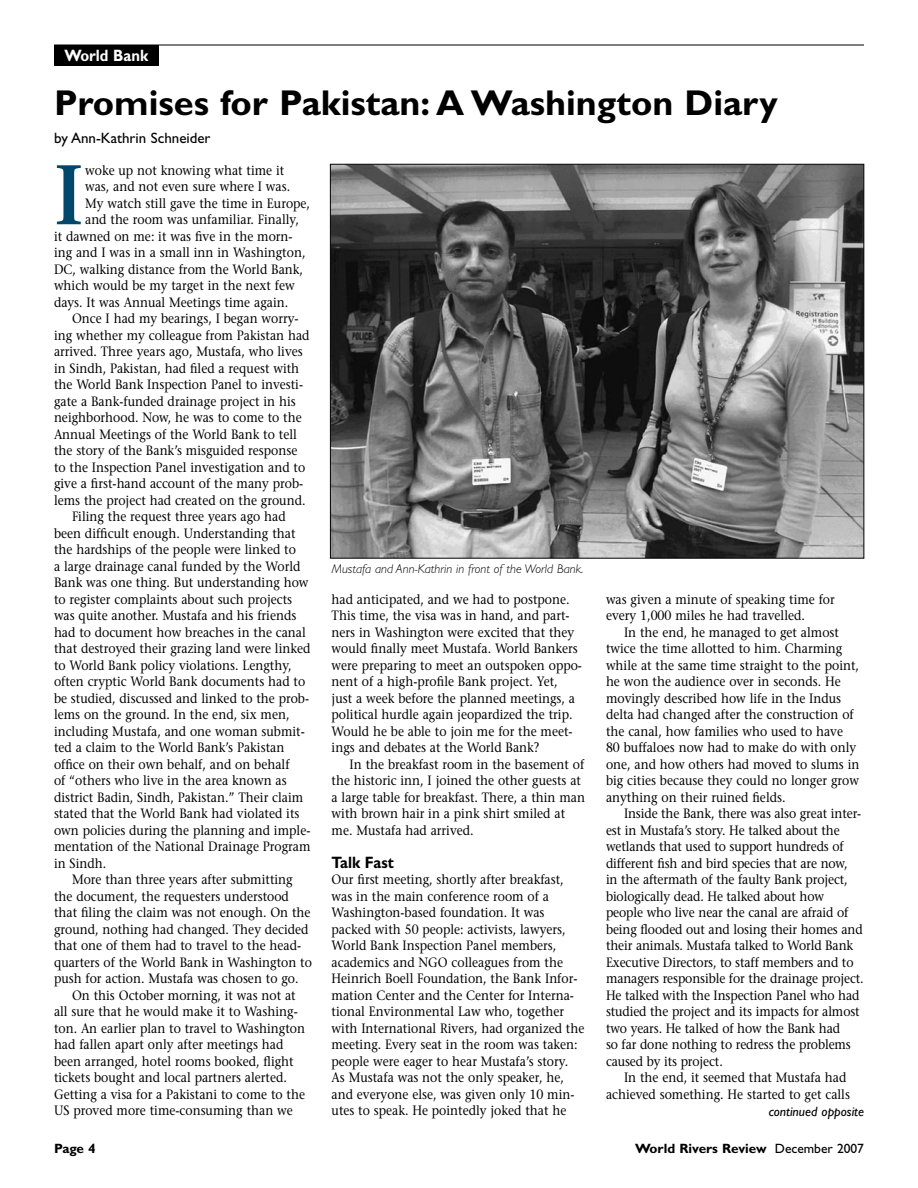
<style>
.page{position:relative;width:918px;height:1188px;background:#fff}
.page>*{position:absolute;margin:0;border:0;box-sizing:border-box;transform-origin:0 0}
.t1{font:600 84.15px "Stone Serif";color:#00476b;scale:.9 1}
.t2{font:700 36px "Gill Sans";color:#000}
.t3{font:700 16.5px "Gill Sans";color:#fff;scale:.9 1}
.t4{font:700 16.5px "Gill Sans";color:#000;scale:.9 1}
.t5{font:15px "Gill Sans";color:#000}
.t6{font:13.5px/16.5px "Stone Serif";color:#000;scale:.9 1}
.t7{font:700 13.5px "Gill Sans";color:#000}
.t8{font:italic 13.5px "Gill Sans";color:#000}
.t9{font:italic 300 12.75px "Gill Sans";color:#000}
.s1{font-weight:400}
</style>
<div class="page">
<hr style="left:54px;top:45px;width:810px;height:1px;background:#000">
<div style="left:54px;top:45px;width:105px;height:21px;background:#000"></div>
<img style="left:332px;top:166px;width:530px;height:391px">
<p class="t3" style="left:64px;top:45px;width:95px">World Bank</p>
<h2 class="t2" style="left:54px;top:81px;width:725px">Promises for Pakistan: A Washington Diary</h2>
<p class="t5" style="left:54px;top:130px;width:158px">by Ann-Kathrin Schneider</p>
<h1 class="t1" style="left:54px;top:145px;width:34px">I</h1>
<p class="t6" style="left:85px;top:162px;width:223px">woke up not knowing what time it</p>
<p class="t6" style="left:85px;top:178px;width:229px">was, and not even sure where I was.</p>
<p class="t6" style="left:85px;top:195px;width:251px">My watch still gave the time in Europe,</p>
<p class="t6" style="left:85px;top:211px;width:239px">and the room was unfamiliar. Finally,</p>
<p class="t6" style="left:54px;top:228px;width:267px">it dawned on me: it was five in the morn-</p>
<p class="t6" style="left:54px;top:244px;width:281px">ing and I was in a small inn in Washington,</p>
<p class="t6" style="left:54px;top:261px;width:278px">DC, walking distance from the World Bank,</p>
<p class="t6" style="left:54px;top:277px;width:269px">which would be my target in the next few</p>
<p class="t6" style="left:54px;top:294px;width:262px">days. It was Annual Meetings time again.</p>
<p class="t6" style="left:72px;top:310px;width:253px">Once I had my bearings, I began worry-</p>
<p class="t6" style="left:54px;top:327px;width:285px">ing whether my colleague from Pakistan had</p>
<p class="t6" style="left:54px;top:343px;width:278px">arrived. Three years ago, Mustafa, who lives</p>
<p class="t6" style="left:54px;top:360px;width:274px">in Sindh, Pakistan, had filed a request with</p>
<p class="t6" style="left:54px;top:376px;width:278px">the World Bank Inspection Panel to investi-</p>
<p class="t6" style="left:54px;top:393px;width:270px">gate a Bank-funded drainage project in his</p>
<p class="t6" style="left:54px;top:409px;width:277px">neighborhood. Now, he was to come to the</p>
<p class="t6" style="left:54px;top:426px;width:271px">Annual Meetings of the World Bank to tell</p>
<p class="t6" style="left:54px;top:442px;width:272px">the story of the Bank’s misguided response</p>
<p class="t6" style="left:54px;top:459px;width:281px">to the Inspection Panel investigation and to</p>
<p class="t6" style="left:54px;top:475px;width:278px">give a first-hand account of the many prob-</p>
<p class="t6" style="left:54px;top:492px;width:281px">lems the project had created on the ground.</p>
<p class="t6" style="left:72px;top:508px;width:239px">Filing the request three years ago had</p>
<p class="t6" style="left:54px;top:525px;width:270px">been difficult enough. Understanding that</p>
<p class="t6" style="left:54px;top:541px;width:270px">the hardships of the people were linked to</p>
<p class="t6" style="left:54px;top:558px;width:275px">a large drainage canal funded by the World</p>
<p class="t6" style="left:54px;top:574px;width:284px">Bank was one thing. But understanding how</p>
<p class="t6" style="left:54px;top:591px;width:266px">to register complaints about such projects</p>
<p class="t6" style="left:54px;top:607px;width:271px">was quite another. Mustafa and his friends</p>
<p class="t6" style="left:54px;top:624px;width:281px">had to document how breaches in the canal</p>
<p class="t6" style="left:54px;top:640px;width:287px">that destroyed their grazing land were linked</p>
<p class="t6" style="left:54px;top:657px;width:266px">to World Bank policy violations. Lengthy,</p>
<p class="t6" style="left:54px;top:673px;width:281px">often cryptic World Bank documents had to</p>
<p class="t6" style="left:54px;top:690px;width:285px">be studied, discussed and linked to the prob-</p>
<p class="t6" style="left:54px;top:706px;width:263px">lems on the ground. In the end, six men,</p>
<p class="t6" style="left:54px;top:723px;width:280px">including Mustafa, and one woman submit-</p>
<p class="t6" style="left:54px;top:739px;width:257px">ted a claim to the World Bank’s Pakistan</p>
<p class="t6" style="left:54px;top:756px;width:263px">office on their own behalf, and on behalf</p>
<p class="t6" style="left:54px;top:772px;width:260px">of “others who live in the area known as</p>
<p class="t6" style="left:54px;top:789px;width:278px">district Badin, Sindh, Pakistan.” Their claim</p>
<p class="t6" style="left:54px;top:805px;width:274px">stated that the World Bank had violated its</p>
<p class="t6" style="left:54px;top:822px;width:286px">own policies during the planning and imple-</p>
<p class="t6" style="left:54px;top:838px;width:287px">mentation of the National Drainage Program</p>
<p class="t6" style="left:54px;top:855px;width:60px">in Sindh.</p>
<p class="t6" style="left:72px;top:871px;width:247px">More than three years after submitting</p>
<p class="t6" style="left:54px;top:888px;width:263px">the document, the requesters understood</p>
<p class="t6" style="left:54px;top:904px;width:287px">that filing the claim was not enough. On the</p>
<p class="t6" style="left:54px;top:921px;width:284px">ground, nothing had changed. They decided</p>
<p class="t6" style="left:54px;top:937px;width:276px">that one of them had to travel to the head-</p>
<p class="t6" style="left:54px;top:954px;width:288px">quarters of the World Bank in Washington to</p>
<p class="t6" style="left:54px;top:970px;width:273px">push for action. Mustafa was chosen to go.</p>
<p class="t6" style="left:72px;top:987px;width:250px">On this October morning, it was not at</p>
<p class="t6" style="left:54px;top:1003px;width:272px">all sure that he would make it to Washing-</p>
<p class="t6" style="left:54px;top:1020px;width:280px">ton. An earlier plan to travel to Washington</p>
<p class="t6" style="left:54px;top:1036px;width:256px">had fallen apart only after meetings had</p>
<p class="t6" style="left:54px;top:1053px;width:268px">been arranged, hotel rooms booked, flight</p>
<p class="t6" style="left:54px;top:1069px;width:260px">tickets bought and local partners alerted.</p>
<p class="t6" style="left:54px;top:1086px;width:281px">Getting a visa for a Pakistani to come to the</p>
<p class="t6" style="left:54px;top:1102px;width:267px">US proved more time-consuming than we</p>
<p class="t9" style="left:332px;top:562px;width:253px">Mustafa and Ann-Kathrin in front of the World Bank.</p>
<p class="t6" style="left:332px;top:591px;width:280px">had anticipated, and we had to postpone.<br>This time, the visa was in hand, and part&shy;ners in Washington were excited that they would finally meet Mustafa. World Bankers were preparing to meet an outspoken oppo&shy;nent of a high-profile Bank project. Yet,<br>just a week before the planned meetings, a political hurdle again jeopardized the trip.<br>Would he be able to join me for the meet&shy;ings and debates at the World Bank?</p>
<p class="t6" style="left:332px;top:756px;width:283px;text-indent:18px">In the breakfast room in the basement of the historic inn, I joined the other guests at a large table for breakfast. There, a thin man with brown hair in a pink shirt smiled at me. Mustafa had arrived.</p>
<p class="t4" style="left:332px;top:853px;width:71px">Talk Fast</p>
<p class="t6" style="left:332px;top:872px;width:282px">Our first meeting, shortly after breakfast, was in the main conference room of a Washington-based foundation. It was packed with 50 people: activists, lawyers, World Bank Inspection Panel members, academics and NGO colleagues from the Heinrich Boell Foundation, the Bank Infor&shy;mation Center and the Center for Interna&shy;tional Environmental Law who, together with International Rivers, had organized the meeting. Every seat in the room was taken: people were eager to hear Mustafa’s story.<br>As Mustafa was not the only speaker, he, and everyone else, was given only 10 min&shy;utes to speak. He pointedly joked that he</p>
<p class="t6" style="left:606px;top:591px;width:256px">was given a minute of speaking time for every 1,000 miles he had travelled.</p>
<p class="t6" style="left:606px;top:624px;width:283px;text-indent:18px">In the end, he managed to get almost twice the time allotted to him. Charming while at the same time straight to the point, he won the audience over in seconds. He movingly described how life in the Indus delta had changed after the construction of the canal, how families who used to have 80 buffaloes now had to make do with only one, and how others had moved to slums in big cities because they could no longer grow anything on their ruined fields.</p>
<p class="t6" style="left:606px;top:806px;width:288px;text-indent:18px">Inside the Bank, there was also great inter&shy;est in Mustafa’s story. He talked about the wetlands that used to support hundreds of different fish and bird species that are now,<br>in the aftermath of the faulty Bank project, biologically dead. He talked about how people who live near the canal are afraid of being flooded out and losing their homes and their animals. Mustafa talked to World Bank Executive Directors, to staff members and to managers responsible for the drainage project.<br>He talked with the Inspection Panel who had studied the project and its impacts for almost two years. He talked of how the Bank had<br>so far done nothing to redress the problems caused by its project.</p>
<p class="t6" style="left:606px;top:1070px;width:273px;text-align:right">In the end, it seemed that Mustafa had achieved something. He started to get calls</p>
<p class="t8" style="left:769px;top:1104px;width:97px">continued opposite</p>
<p class="t7" style="left:54px;top:1141px;width:31px">Page</p>
<p class="t7" style="left:635px;top:1141px;width:230px">World Rivers Review <span class="s1">December 2007</span></p>
</div>
